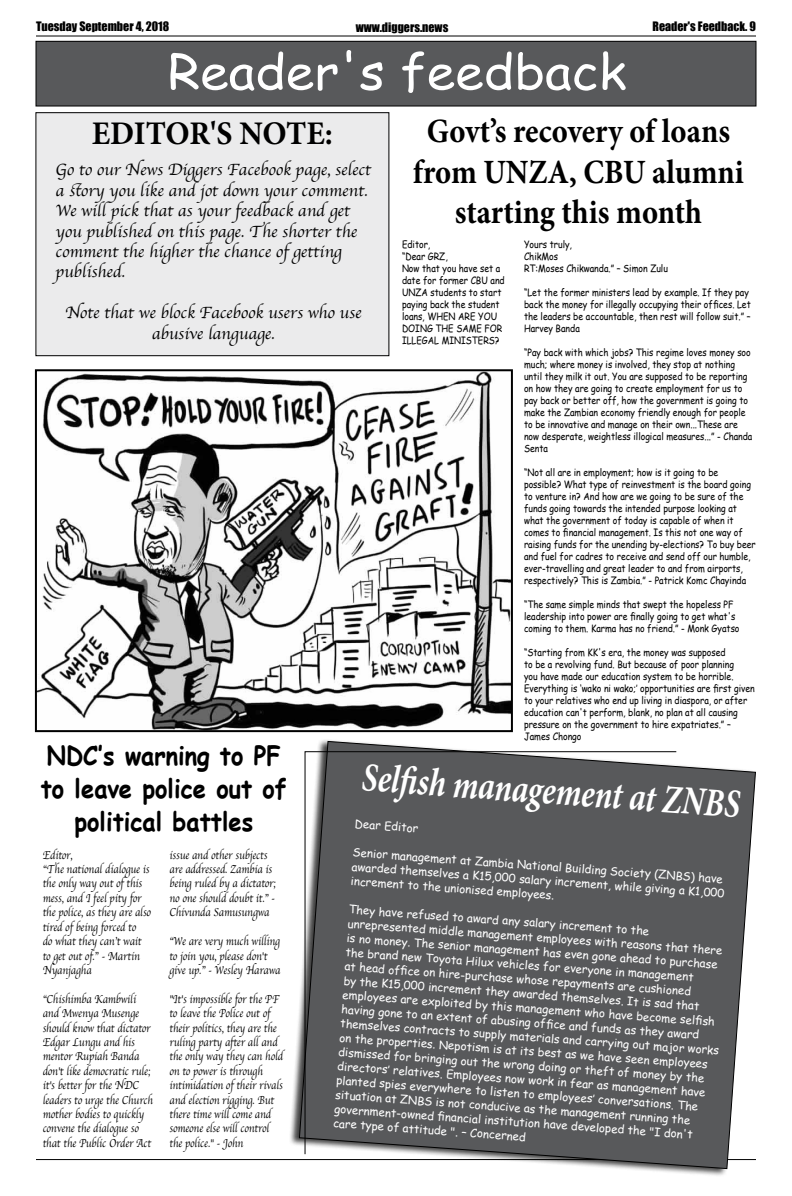
<style>
.page{position:relative;width:792px;height:1196px;background:#fff}
.page>*{position:absolute;margin:0;border:0;box-sizing:border-box;transform-origin:0 0}
.t1{font:48.4px "Comic Sans MS";color:#fff;scale:1.08 1}
.t2{font:italic 700 40px "Minion Pro";color:#fff;scale:.8 1}
.t3{font:700 34px/40.8px "Minion Pro";color:#000;text-align:center;scale:.9 1}
.t4{font:700 33px "Minion Pro";letter-spacing:-.01em;color:#000;scale:.96 1}
.t5{font:700 26px/33px "Comic Sans MS";color:#000;text-align:center;scale:.91 1}
.t6{font:17px/20.4px "Apple Chancery";color:#000}
.t7{font:12px/14.4px "Apple Chancery";color:#000;scale:.85 1}
.t8{font:12px "Impact";color:#000}
.t9{font:11.5px/14.3px "Comic Sans MS";color:#fff}
.t10{font:10px/12px "Comic Sans MS";color:#000;scale:.88 1}
</style>
<div class="page">
<hr style="left:36px;top:35px;width:720px;height:1px;background:#000">
<hr style="left:36px;top:1159px;width:720px;height:1px;background:#000">
<div style="left:36px;top:113px;width:353px;height:243px;background:#ebebec"></div>
<div style="left:35px;top:112px;width:354px;height:244px;border:1px solid #000"></div>
<div style="left:36px;top:41px;width:720px;height:65px;background:#58595b"></div>
<div style="left:36px;top:41px;width:720px;height:65px;border:1px solid #000"></div>
<img style="left:38px;top:372px;width:472px;height:357px">
<div style="left:35px;top:369px;width:478px;height:363px;border:2px solid #000"></div>
<div style="left:289px;top:738px;width:467px;height:438px;background:#000;opacity:.75"></div>
<svg style="left:298px;top:740px;width:458px;height:429px"></svg>
<div style="left:305px;top:751px;width:372px;height:403px;background:#58595b"></div>
<p class="t8" style="left:36px;top:17px;width:135px">Tuesday September 4, 2018</p>
<p class="t8" style="left:356px;top:18px;width:94px">www.diggers.news</p>
<h1 class="t1" style="left:167px;top:36px;width:427px">Reader s' feedback</h1>
<p class="t8" style="left:653px;top:17px;width:105px">Reader s' Feedback 9.</p>
<h3 class="t4" style="left:92px;top:110px;width:253px">EDITOR S' NOTE:</h3>
<h3 class="t6" style="left:56px;top:159px;width:317px">Go to our News Diggers Facebookpage, select a story you like andjot down your comment.<br>We willpick that as yourfeedback andget youpublished on thispage. The shorter the comment the higher the chance ofgetting published.</h3>
<h3 class="t6" style="left:65px;top:302px;width:298px;text-align:center">Note that we block Facebook users who use abusive language.</h3>
<h3 class="t3" style="left:427px;top:110px;width:339px">Govt s’ recovery of loans</h3>
<h3 class="t3" style="left:413px;top:151px;width:369px">from UNZA, CBU alumni starting this month</h3>
<p class="t10" style="left:402px;top:238px;width:118px">Editor,<br>“Dear GRZ,<br>Now that you have set a date for former CBU and<br>UNZA students to start paying back the student loans, WHEN ARE YOU<br>DOING THE SAME FOR<br>ILLEGAL MINISTERS?</p>
<p class="t10" style="left:524px;top:238px;width:165px">Yours truly,<br>ChikMos<br>RT:Moses Chikwanda.” – Simon Zulu</p>
<p class="t10" style="left:524px;top:286px;width:259px">“Let the former ministers lead by example. If they pay back the money for illegally occupying their offices. Let the leaders be accountable, then rest will follow suit –“.<br>Harvey Banda</p>
<p class="t10" style="left:524px;top:346px;width:261px">“Pay back with which jobs? This regime loves money soo much; where money is involved, they stop at nothing until they milk it out. You are supposed to be reporting on how they are going to create employment for us to pay back or better off, how the government is going to make the Zambian economy friendly enough for people to be innovative and manage on their own...These are now desperate, weightless illogical measures...” - Chanda Senta</p>
<p class="t10" style="left:524px;top:466px;width:265px">“Not all are in employment; how is it going to be possible? What type of reinvestment is the board going to venture in? And how are we going to be sure of the funds going towards the intended purpose looking at what the government of today is capable of when it comes to financial management. Is this not one way of raising funds for the unending by-elections? To buy beer and fuel for cadres to receive and send off our humble, ever-travelling and great leader to and from airports, respectively? This is Zambia ” . - Patrick Komc Chayinda</p>
<p class="t10" style="left:524px;top:598px;width:246px">“The same simple minds that swept the hopeless PF leadership into power are finally going to get what s' coming to them. Karma has no friend ” . - Monk Gyatso</p>
<p class="t10" style="left:524px;top:646px;width:264px">“Starting from KK s' era, the money was supposed<br>to be a revolving fund. But because of poor planning<br>you have made our education system to be horrible.<br>Everything is ‘wako ni wako;’ opportunities are first given to your relatives who end up living in diaspora, or after education can t' perform, blank, no plan at all causing pressure on the government to hire expatriates –“.<br>James Chongo</p>
<h3 class="t5" style="left:41px;top:738px;width:272px">NDC s’ warning to PF to leave police out of political battles</h3>
<p class="t7" style="left:43px;top:847px;width:129px">Editor,<br>“The national dialogue is the only way out of this mess, and I feelpityfor the police, as they are also tired of being forced to<br>do what they can t’ wait to get out of -” . Martin<br>Nyanjagha</p>
<p class="t7" style="left:43px;top:991px;width:131px">“Chishimba Kambwili and Mwenya Musenge should know that dictator<br>Edgar Lungu and his mentor Rupiah Banda don t' like democratic rule;<br>s'i t betterfor the NDC leaders to urge the Church mother bodies to quickly convene the dialogue so that the Public Order Act</p>
<p class="t7" style="left:169px;top:847px;width:126px">issue and other subjects are addressed. Zambia is being ruled by a dictator; no one should doubt -“.i t<br>Chivunda Samusungwa</p>
<p class="t7" style="left:169px;top:934px;width:132px">“We are very much willing tojoin you, please don t' give up -” . Wesley Harawa</p>
<p class="t7" style="left:169px;top:991px;width:135px">"It s' impossiblefor the PF to leave the Police out of theirpolitics, they are the ruling party after all and the only way they can hold on to power is through intimidation of their rivals and election rigging. But there time will come and someone else will control the police -" . John</p>
<h2 class="t2" style="left:364px;top:749px;width:475px;rotate:4deg">Selfish management at ZNBS</h2>
<p class="t9" style="left:355px;top:816px;width:65px;rotate:4deg">Dear Editor</p>
<p class="t9" style="left:353px;top:845px;width:375px;rotate:4deg">Senior management at Zambia National Building Society (ZNBS) have awarded themselves Ka 15,000 salary increment, while giving Ka 1,000 increment to the unionised employees.</p>
<p class="t9" style="left:349px;top:902px;width:381px;rotate:4deg">They have refused to award any salary increment to the unrepresented middle management employees with reasons that there is no money. The senior management has even gone ahead to purchase the brand new Toyota Hilux vehicles for everyone in management<br>at head offi ce on hire-purchase whose repayments are cushioned<br>by the K15,000 increment they awarded themselves. It is sad that employees are exploited by this management who have become selfi sh having gone to an extent of abusing offi ce and funds as they award themselves contracts to supply materials and carrying out major works on the properties. Nepotism is at its best as we have seen employees dismissed for bringing out the wrong doing or theft of money by the directors’ relatives. Employees now work in fear as management have planted spies everywhere to listen to employees’ conversations. The situation at ZNBS is not conducive as the management running the government-owned fi nancial institution have developed the "I don t' care type of attitude ". – Concerned</p>
</div>
